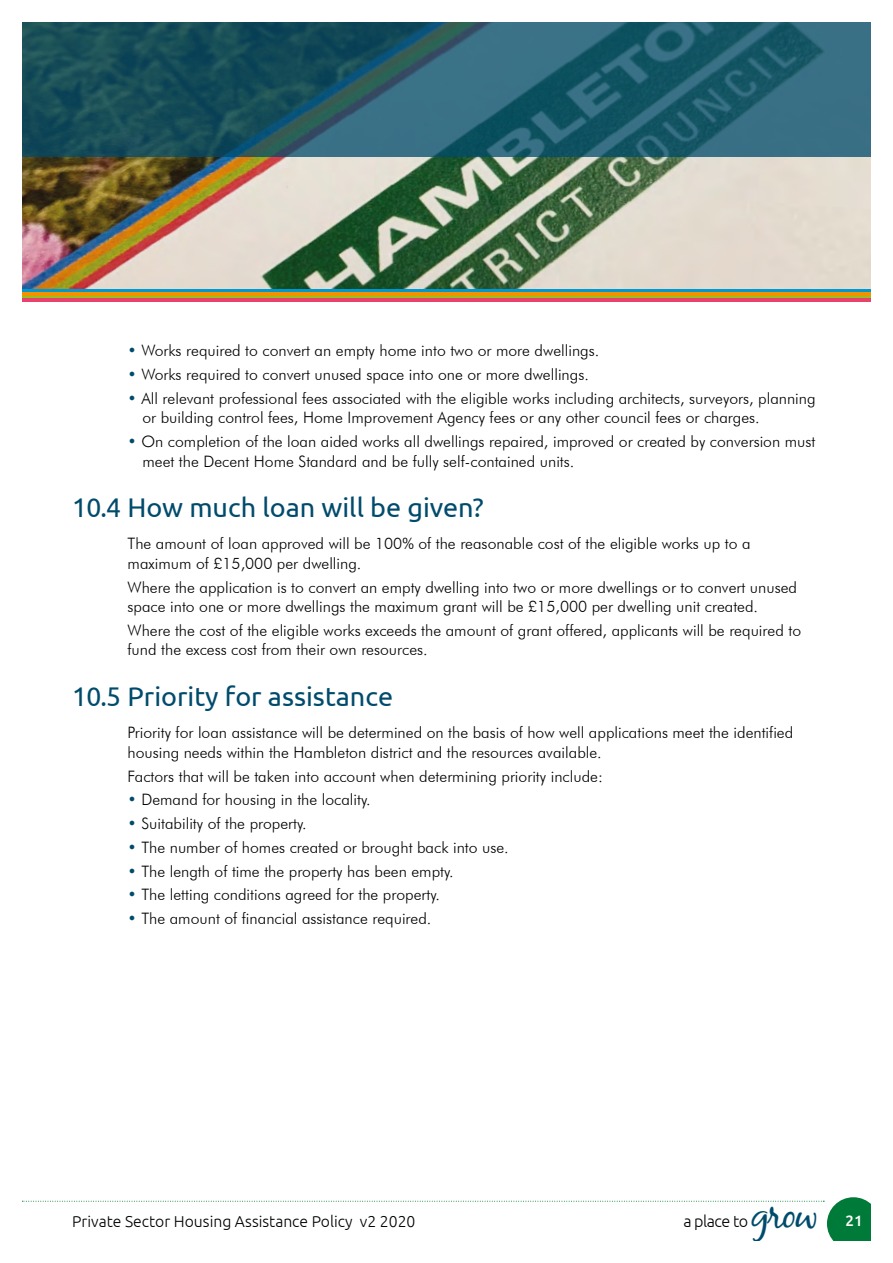
<style>
.page{position:relative;width:893px;height:1263px;background:#fff}
.page>*{position:absolute;margin:0;border:0;box-sizing:border-box;transform-origin:0 0}
.t1{font:40.8px "Black Jack";color:#004b6c}
.t2{font:27px "Ubuntu";color:#004b6c}
.t3{font:300 16.2px "Ubuntu";letter-spacing:-.03em;color:#000}
.t4{font:300 15.75px/19.5px "Futura BT";color:#000}
.t5{font:300 15.75px "Ubuntu";color:#000}
.t6{font:500 15px "Ubuntu";color:#fff}
.s1{color:#004b6c}
</style>
<div class="page">
<div style="left:827px;top:1197px;width:53px;height:53px;background:#007a38;border-radius:50%"></div>
<svg style="left:22px;top:1201px;width:802px;height:1px"></svg>
<img style="left:22px;top:157px;width:849px;height:132px">
<svg style="left:22px;top:22px;width:849px;height:135px"></svg>
<hr style="left:0;top:289px;width:893px;height:3px;background:#0098ce">
<hr style="left:0;top:296px;width:893px;height:3px;background:#95c11e">
<hr style="left:0;top:299px;width:893px;height:3px;background:#e9426d">
<hr style="left:0;top:292px;width:893px;height:4px;background:#f39200">
<div style="left:0;top:1242px;width:893px;height:21px;background:#fff"></div>
<div style="left:0;top:0;width:21px;height:1263px;background:#fff"></div>
<div style="left:872px;top:0;width:21px;height:1263px;background:#fff"></div>
<p class="t4" style="left:128px;top:341px;width:473px"><span class="s1">•</span> Works required to convert an empty home into two or more dwellings.</p>
<p class="t4" style="left:128px;top:365px;width:463px"><span class="s1">•</span> Works required to convert unused space into one or more dwellings.</p>
<p class="t4" style="left:142px;top:388px;width:675px;text-indent:-15px"><span class="s1">•</span> All relevant professional fees associated with the eligible works including architects, surveyors, planning or building control fees, Home Improvement Agency fees or any other council fees or charges.</p>
<p class="t4" style="left:142px;top:432px;width:674px;text-indent:-15px"><span class="s1">•</span> On completion of the loan aided works all dwellings repaired, improved or created by conversion must meet the Decent Home Standard and be fully self-contained units.</p>
<h2 class="t2" style="left:72px;top:491px;width:413px">10.4 How much loan will be given?</h2>
<p class="t4" style="left:128px;top:534px;width:624px">The amount of loan approved will be 100% of the reasonable cost of the eligible works up to a maximum of £15,000 per dwelling.</p>
<p class="t4" style="left:128px;top:577px;width:671px">Where the application is to convert an empty dwelling into two or more dwellings or to convert unused space into one or more dwellings the maximum grant will be £15,000 per dwelling unit created.</p>
<p class="t4" style="left:128px;top:620px;width:675px">Where the cost of the eligible works exceeds the amount of grant offered, applicants will be required to fund the excess cost from their own resources.</p>
<h2 class="t2" style="left:72px;top:680px;width:322px">10.5 Priority for assistance</h2>
<p class="t4" style="left:128px;top:723px;width:667px">Priority for loan assistance will be determined on the basis of how well applications meet the identified housing needs within the Hambleton district and the resources available.</p>
<p class="t4" style="left:128px;top:766px;width:477px">Factors that will be taken into account when determining priority include:</p>
<p class="t4" style="left:128px;top:790px;width:245px"><span class="s1">•</span> Demand for housing in the locality.</p>
<p class="t4" style="left:128px;top:813px;width:181px"><span class="s1">•</span> Suitability of the property.</p>
<p class="t4" style="left:128px;top:837px;width:383px"><span class="s1">•</span> The number of homes created or brought back into use.</p>
<p class="t4" style="left:128px;top:861px;width:328px"><span class="s1">•</span> The length of time the property has been empty.</p>
<p class="t4" style="left:128px;top:885px;width:314px"><span class="s1">•</span> The letting conditions agreed for the property.</p>
<p class="t4" style="left:128px;top:908px;width:305px"><span class="s1">•</span> The amount of financial assistance required.</p>
<p class="t5" style="left:72px;top:1211px;width:345px">Private Sector Housing Assistance Policy v2 2020</p>
<p class="t3" style="left:683px;top:1211px;width:66px">a place to</p>
<h1 class="t1" style="left:751px;top:1189px;width:69px">grow</h1>
<p class="t6" style="left:845px;top:1211px;width:19px">21</p>
</div>
